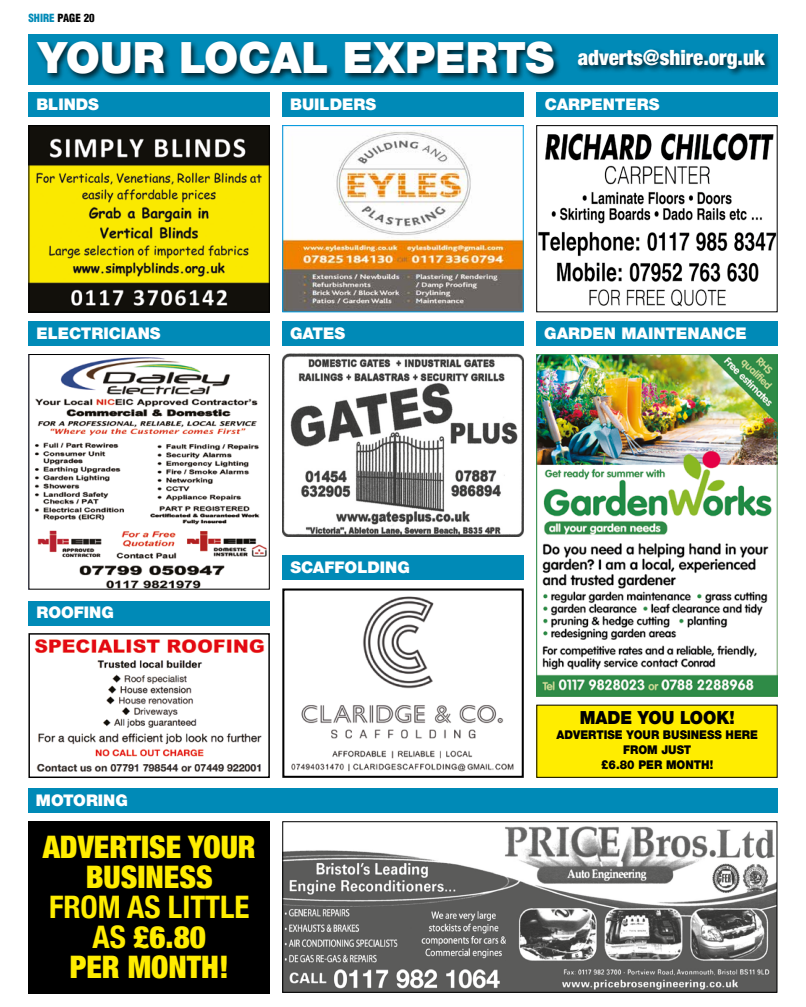
<style>
.page{position:relative;width:806px;height:1007px;background:#fff}
.page>*{position:absolute;margin:0;border:0;box-sizing:border-box;transform-origin:0 0}
.t1{font:900 43px "Helvetica Neue LTW1 G";color:#fff}
.t2{font:700 condensed 31px/30px "Helvetica Neue";color:#ffed00;text-align:center}
.t3{font:900 condensed 31px/30px "Helvetica Neue";color:#ffed00;text-align:center}
.t4{font:900 condensed 21px "Helvetica Neue LTW1 G";color:#fff}
.t5{font:900 18px "Helvetica Neue LTW1 G";color:#000;scale:.93 1}
.t6{font:900 16px "Helvetica Neue LTW1 G";color:#fff}
.t7{font:900 12px/15px "Helvetica Neue LTW1 G";color:#000;text-align:center;scale:.93 1}
.t8{font:900 condensed 11px "Helvetica LT";color:#000}
.s1{color:#008ab7}
.s2{font-weight:900}
</style>
<div class="page">
<div style="left:28px;top:34px;width:749px;height:50px;background:#008ab7"></div>
<div style="left:35px;top:39px;width:526px;height:43px;background:#000;opacity:.75"></div>
<img style="left:284px;top:128px;width:237px;height:182px">
<div style="left:282px;top:125px;width:241px;height:187px;border:1px solid #009fe3"></div>
<div style="left:282px;top:92px;width:241px;height:25px;background:#008ab7"></div>
<img style="left:538px;top:133px;width:237px;height:174px">
<div style="left:536px;top:125px;width:241px;height:187px;border:1px solid #000"></div>
<div style="left:536px;top:92px;width:241px;height:25px;background:#008ab7"></div>
<img style="left:35px;top:357px;width:232px;height:230px">
<div style="left:28px;top:354px;width:242px;height:235px;border:1px solid #000"></div>
<div style="left:28px;top:321px;width:241px;height:25px;background:#008ab7"></div>
<img style="left:536px;top:354px;width:241px;height:342px">
<div style="left:536px;top:321px;width:241px;height:25px;background:#008ab7"></div>
<img style="left:282px;top:354px;width:241px;height:183px">
<div style="left:282px;top:321px;width:241px;height:25px;background:#008ab7"></div>
<div style="left:575px;top:47px;width:197px;height:30px;background:#000;opacity:.75"></div>
<div style="left:28px;top:92px;width:241px;height:25px;background:#008ab7"></div>
<img style="left:30px;top:127px;width:237px;height:183px">
<div style="left:28px;top:125px;width:241px;height:187px;border:1px solid #000"></div>
<div style="left:536px;top:705px;width:240px;height:72px;background:#ffed00"></div>
<div style="left:28px;top:788px;width:749px;height:25px;background:#008ab7"></div>
<img style="left:284px;top:826px;width:491px;height:164px">
<div style="left:282px;top:821px;width:495px;height:171px;border:1px solid #000"></div>
<div style="left:282px;top:555px;width:241px;height:25px;background:#008ab7"></div>
<img style="left:291px;top:596px;width:223px;height:176px">
<div style="left:282px;top:588px;width:241px;height:189px;border:2px solid #000"></div>
<div style="left:28px;top:600px;width:242px;height:25px;background:#008ab7"></div>
<img style="left:34px;top:639px;width:231px;height:133px">
<div style="left:28px;top:633px;width:242px;height:144px;border:1px solid #000"></div>
<div style="left:28px;top:821px;width:242px;height:172px;background:#000"></div>
<p class="t8" style="left:28px;top:11px;width:68px"><span class="s1">SHIRE</span> PAGE 20</p>
<h1 class="t1" style="left:38px;top:32px;width:517px">YOUR LOCAL EXPERTS</h1>
<p class="t6" style="left:290px;top:95px;width:87px">BUILDERS</p>
<p class="t6" style="left:544px;top:95px;width:116px">CARPENTERS</p>
<h3 class="t4" style="left:577px;top:45px;width:188px">adverts@shire.org.uk</h3>
<p class="t6" style="left:36px;top:95px;width:64px">BLINDS</p>
<p class="t6" style="left:36px;top:323px;width:126px">ELECTRICIANS</p>
<p class="t6" style="left:290px;top:323px;width:56px">GATES</p>
<p class="t6" style="left:544px;top:323px;width:204px">GARDEN MAINTENANCE</p>
<p class="t6" style="left:36px;top:602px;width:79px">ROOFING</p>
<p class="t6" style="left:290px;top:557px;width:121px">SCAFFOLDING</p>
<p class="t6" style="left:36px;top:790px;width:93px">MOTORING</p>
<h2 class="t3" style="left:43px;top:830px;width:214px">ADVERTISE YOUR<br>BUSINESS</h2>
<h2 class="t2" style="left:49px;top:889px;width:202px">FROM AS LITTLE<br>AS <span class="s2">£6.80<br>PER MONTH!</span></h2>
<p class="t5" style="left:579px;top:706px;width:168px">MADE YOU LOOK!</p>
<p class="t7" style="left:556px;top:727px;width:218px">ADVERTISE YOUR BUSINESS HERE<br>FROM JUST<br>£6.80 PER MONTH!</p>
</div>
